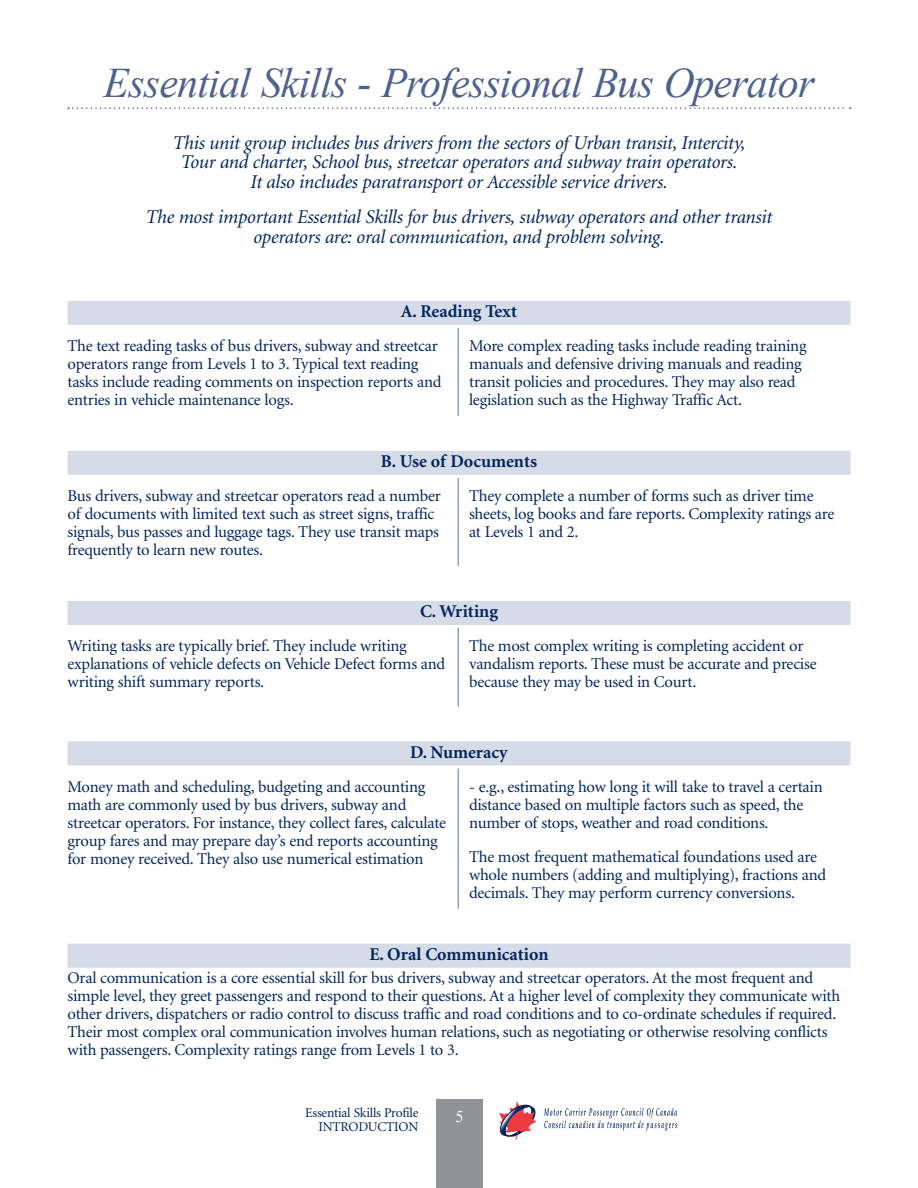
<style>
.page{position:relative;width:918px;height:1188px;background:#fff}
.page>*{position:absolute;margin:0;border:0;box-sizing:border-box;transform-origin:0 0}
.ANALYSIS_HEADING{font:italic 42px "Times New Roman";letter-spacing:-.02em;color:#4e628f}
.INTRO_COPY{font:italic 19.5px/19.5px "Minion";letter-spacing:-.015em;color:#00255d;text-align:center}
.TABLE_SUB_HEAD{font:700 18px "Minion";color:#00255d}
.COPY{font:16.5px/18px "Minion";letter-spacing:-.015em;color:#00255d}
.t1{font:16.5px "Times New Roman";color:#fff}
.t2{font:13.5px/13.5px "Minion";letter-spacing:-.015em;color:#00255d;text-align:right}
</style>
<div class="page">
<div style="left:436px;top:1099px;width:47px;height:89px;background:#919295"></div>
<svg style="left:544px;top:1108px;width:133px;height:23px"></svg>
<svg style="left:499px;top:1101px;width:38px;height:39px"></svg>
<svg style="left:68px;top:107px;width:783px;height:2px"></svg>
<div style="left:68px;top:301px;width:782px;height:24px;background:#d6dbe8"></div>
<div style="left:68px;top:451px;width:782px;height:24px;background:#d6dbe8"></div>
<div style="left:68px;top:601px;width:782px;height:24px;background:#d6dbe8"></div>
<div style="left:68px;top:741px;width:782px;height:24px;background:#d6dbe8"></div>
<div style="left:68px;top:944px;width:782px;height:24px;background:#d6dbe8"></div>
<hr style="left:458px;top:328px;width:1px;height:88px;background:#94a0c0">
<hr style="left:458px;top:478px;width:1px;height:88px;background:#94a0c0">
<hr style="left:458px;top:628px;width:1px;height:78px;background:#94a0c0">
<hr style="left:458px;top:768px;width:1px;height:141px;background:#94a0c0">
<p class="ANALYSIS_HEADING" style="left:104px;top:54px;width:712px">Essential Skills - Professional Bus Operator</p>
<p class="INTRO_COPY" style="left:173px;top:133px;width:574px">This unit group includes bus drivers from the sectors of Urban transit, Intercity,<br>Tour and charter, School bus, streetcar operators and subway train operators.<br>It also includes paratransport or Accessible service drivers.</p>
<p class="INTRO_COPY" style="left:146px;top:208px;width:628px">The most important Essential Skills for bus drivers, subway operators and other transit operators are: oral communication, and problem solving.</p>
<p class="TABLE_SUB_HEAD" style="left:401px;top:302px;width:118px">A. Reading Text</p>
<p class="COPY" style="left:68px;top:337px;width:376px">The text reading tasks of bus drivers, subway and streetcar operators range from Levels 1 to 3. Typical text reading tasks include reading comments on inspection reports and entries in vehicle maintenance logs.</p>
<p class="COPY" style="left:469px;top:337px;width:339px">More complex reading tasks include reading training manuals and defensive driving manuals and reading transit policies and procedures. They may also read legislation such as the Highway Traffic Act.</p>
<p class="TABLE_SUB_HEAD" style="left:381px;top:452px;width:158px">B. Use of Documents</p>
<p class="COPY" style="left:68px;top:487px;width:375px">Bus drivers, subway and streetcar operators read a number of documents with limited text such as street signs, traffic signals, bus passes and luggage tags. They use transit maps frequently to learn new routes.</p>
<p class="COPY" style="left:469px;top:487px;width:367px">They complete a number of forms such as driver time sheets, log books and fare reports. Complexity ratings are at Levels 1 and 2.</p>
<p class="TABLE_SUB_HEAD" style="left:420px;top:602px;width:79px">C. Writing</p>
<p class="COPY" style="left:68px;top:638px;width:379px">Writing tasks are typically brief. They include writing explanations of vehicle defects on Vehicle Defect forms and writing shift summary reports.</p>
<p class="COPY" style="left:469px;top:638px;width:349px">The most complex writing is completing accident or vandalism reports. These must be accurate and precise because they may be used in Court.</p>
<p class="TABLE_SUB_HEAD" style="left:410px;top:743px;width:99px">D. Numeracy</p>
<p class="COPY" style="left:68px;top:778px;width:380px">Money math and scheduling, budgeting and accounting math are commonly used by bus drivers, subway and streetcar operators. For instance, they collect fares, calculate group fares and may prepare day’s end reports accounting for money received. They also use numerical estimation</p>
<p class="COPY" style="left:469px;top:778px;width:355px">- e.g., estimating how long it will take to travel a certain distance based on multiple factors such as speed, the number of stops, weather and road conditions.</p>
<p class="COPY" style="left:469px;top:848px;width:359px">The most frequent mathematical foundations used are whole numbers (adding and multiplying), fractions and decimals. They may perform currency conversions.</p>
<p class="TABLE_SUB_HEAD" style="left:369px;top:945px;width:181px">E. Oral Communication</p>
<p class="COPY" style="left:68px;top:970px;width:774px">Oral communication is a core essential skill for bus drivers, subway and streetcar operators. At the most frequent and simple level, they greet passengers and respond to their questions. At a higher level of complexity they communicate with other drivers, dispatchers or radio control to discuss traffic and road conditions and to co-ordinate schedules if required.<br>Their most complex oral communication involves human relations, such as negotiating or otherwise resolving conflicts with passengers. Complexity ratings range from Levels 1 to 3.</p>
<p class="t2" style="left:305px;top:1107px;width:115px">Essential Skills Profile<br>INTRODUCTION</p>
<p class="t1" style="left:455px;top:1105px;width:10px">5</p>
</div>
